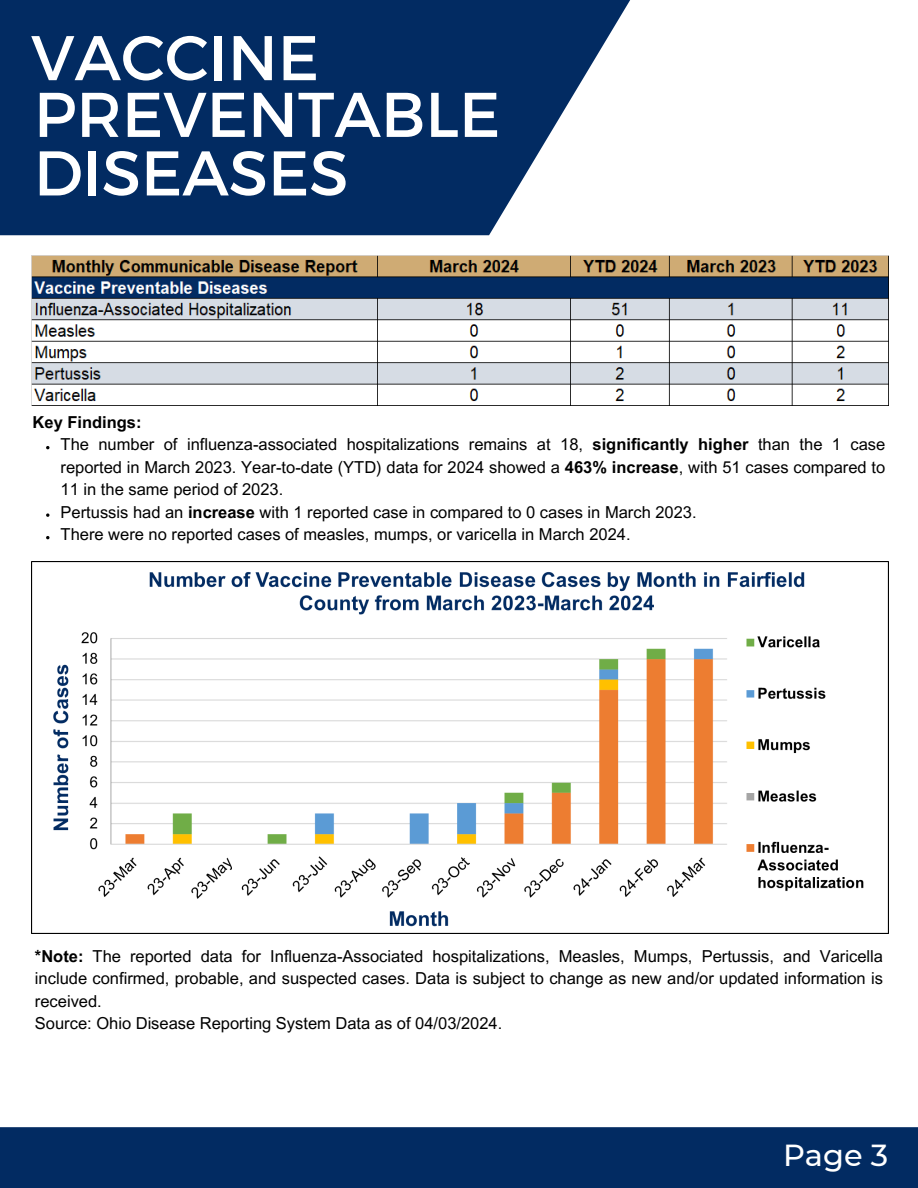
<style>
.page{position:relative;width:918px;height:1188px;background:#fff}
.page>*{position:absolute;margin:0;border:0;box-sizing:border-box;transform-origin:0 0}
.t1{font:63px "Montserrat";color:#fff}
.t2{font:500 30.3px "Montserrat";color:#fff}
.t3{font:16.5px/22.5px "Arial MT Pro";color:#000;text-align:justify}
.t4{font:700 16.5px "Arial MT Pro";color:#000}
.s1{font-weight:700}
</style>
<div class="page">
<svg style="left:0;top:0;width:630px;height:235px;background:#1d4273"></svg>
<div style="left:0;top:1127px;width:918px;height:61px;background:#022b62"></div>
<img style="left:31px;top:255px;width:857px;height:151px">
<img style="left:31px;top:561px;width:857px;height:373px">
<svg style="left:46px;top:513px;width:3px;height:4px"></svg>
<h1 class="t1" style="left:31px;top:17px;width:290px">VACCINE</h1>
<p class="t1" style="left:34px;top:74px;width:468px">PREVENTABLE</p>
<h3 class="t1" style="left:34px;top:132px;width:316px">DISEASES</h3>
<p class="t4" style="left:33px;top:416px;width:111px">Key Findings:</p>
<p class="t3" style="left:61px;top:435px;width:826px">The number of influenza-associated hospitalizations remains at 18, <span class="s1">significantly higher</span> than the 1 case reported in March 2023. Year-to-date (YTD) data for 2024 showed a <span class="s1">463% increase</span>, with 51 cases compared to 11 in the same period of 2023.</p>
<p class="t3" style="left:61px;top:503px;width:638px">Pertussis had an <span class="s1">increase</span> with 1 reported case in compared to 0 cases in March 2023.</p>
<p class="t3" style="left:61px;top:525px;width:571px">There were no reported cases of measles, mumps, or varicella in March 2024.</p>
<p class="t3" style="left:35px;top:947px;width:850px"><span class="s1">*Note:</span> The reported data for Influenza-Associated hospitalizations, Measles, Mumps, Pertussis, and Varicella include confirmed, probable, and suspected cases. Data is subject to change as new and/or updated information is received.</p>
<p class="t3" style="left:35px;top:1014px;width:469px">Source: Ohio Disease Reporting System Data as of 04/03/2024.</p>
<h2 class="t2" style="left:783px;top:1137px;width:107px">Page 3</h2>
</div>
